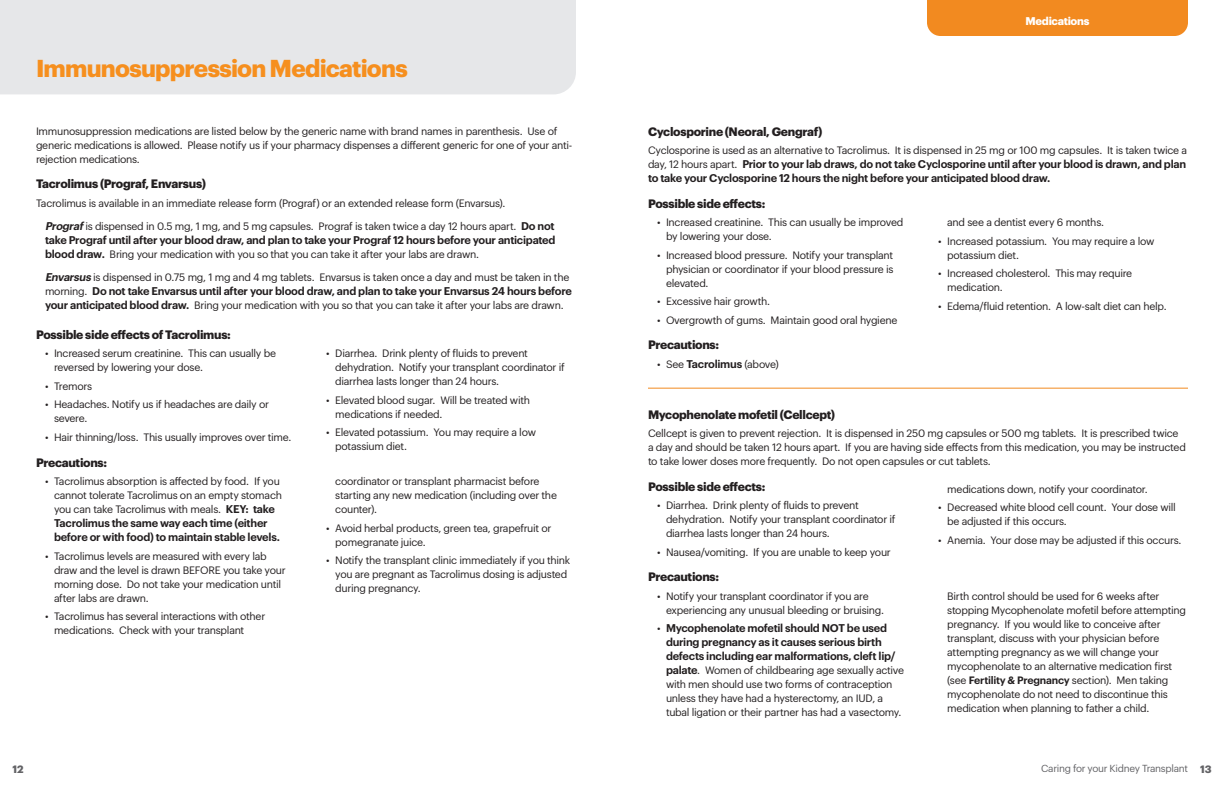
<style>
.page{position:relative;width:1224px;height:792px;background:#fff}
.page>*{position:absolute;margin:0;border:0;box-sizing:border-box;transform-origin:0 0}
.t1{font:700 24px "Graphik";letter-spacing:-.03em;color:#f68f1e}
.bold{font:700 12px "Graphik";letter-spacing:-.025em;color:#231f20}
.copy_bullets{font:700 12px "Graphik";letter-spacing:-.025em;color:#231f20}
.copy{font:600 11px/14px "Graphik";letter-spacing:-.025em;color:#231f20}
.t2{font:700 11px "Graphik";letter-spacing:-.025em;color:#fff}
.copy-2{font:10.5px/14px "Graphik";letter-spacing:-.025em;color:#231f20}
.t3{font:700 10.5px "Graphik";color:#636366}
.t4{font:10px "Graphik";letter-spacing:-.03em;color:#636366}
.s1{font-weight:600;font-style:italic;font-size:11px}
.s2{font-weight:600;font-size:11px}
.s3{font-weight:400;font-size:10.5px}
.s4{font-weight:600}
.s5{font-weight:700;font-size:10.5px}
</style>
<div class="page">
<div style="left:927px;top:0;width:261px;height:36px;background:#f28a20"></div>
<div style="left:0;top:0;width:576px;height:94px;background:#e6e7e9"></div>
<hr style="left:648px;top:388px;width:540px;height:1px;background:#f28a20">
<p class="t1" style="left:36px;top:50px;width:373px">Immunosuppression Medications</p>
<p class="copy-2" style="left:36px;top:123px;width:538px">Immunosuppression medications are listed below by the generic name with brand names in parenthesis. Use of generic medications is allowed. Please notify us if your pharmacy dispenses a different generic for one of your anti&shy;rejection medications.</p>
<p class="bold" style="left:36px;top:174px;width:171px">Tacrolimus (Prograf, Envarsus)</p>
<p class="copy-2" style="left:36px;top:195px;width:471px">Tacrolimus is available in an immediate release form (Prograf) or an extended release form (Envarsus).</p>
<p class="copy-2" style="left:45px;top:218px;width:511px"><span class="s1">Prograf</span>is dispensed in 0.5 mg, 1 mg, and 5 mg capsules. Prograf is taken twice a day 12 hours apart. <span class="s2">Do not</span></p>
<p class="copy" style="left:45px;top:232px;width:512px">take Prograf until after your blood draw, and plan to take your Prograf 12 hours before your anticipated</p>
<p class="copy-2" style="left:45px;top:246px;width:436px"><span class="s2">blood draw.</span> Bring your medication with you so that you can take it after your labs are drawn.</p>
<p class="copy-2" style="left:45px;top:269px;width:526px"><span class="s1">Envarsus</span>is dispensed in 0.75 mg, 1 mg and 4 mg tablets. Envarsus is taken once a day and must be taken in the</p>
<p class="copy" style="left:45px;top:283px;width:529px"><span class="s3">morning.</span> Do not take Envarsus until after your blood draw, and plan to take your Envarsus 24 hours before</p>
<p class="copy-2" style="left:45px;top:297px;width:520px"><span class="s2">your anticipated blood draw.</span> Bring your medication with you so that you can take it after your labs are drawn.</p>
<p class="bold" style="left:36px;top:325px;width:196px">Possible side effects of Tacrolimus:</p>
<p class="copy-2" style="left:54px;top:345px;width:224px;text-indent:-9px">• Increased serum creatinine. This can usually be reversed by lowering your dose.</p>
<p class="copy-2" style="left:45px;top:378px;width:49px">• Tremors</p>
<p class="copy-2" style="left:54px;top:396px;width:217px;text-indent:-9px">• Headaches. Notify us if headaches are daily or severe.</p>
<p class="copy-2" style="left:45px;top:429px;width:248px">• Hair thinning/loss. This usually improves over time.</p>
<p class="copy-2" style="left:335px;top:345px;width:231px;text-indent:-9px">• Diarrhea. Drink plenty of fluids to prevent dehydration. Notify your transplant coordinator if diarrhea lasts longer than 24 hours.</p>
<p class="copy-2" style="left:335px;top:392px;width:196px;text-indent:-9px">• Elevated blood sugar. Will be treated with medications if needed.</p>
<p class="copy-2" style="left:335px;top:424px;width:202px;text-indent:-9px">• Elevated potassium. You may require a low potassium diet.</p>
<p class="copy_bullets" style="left:36px;top:453px;width:73px">Precautions:</p>
<p class="copy-2" style="left:54px;top:473px;width:230px;text-indent:-9px">• Tacrolimus absorption is affected by food. If you cannot tolerate Tacrolimus on an empty stomach you can take Tacrolimus with meals. <span class="s2">KEY: take</span></p>
<p class="copy" style="left:54px;top:515px;width:227px">Tacrolimus the same way each time (either before or with food) to maintain stable levels.</p>
<p class="copy-2" style="left:54px;top:548px;width:233px;text-indent:-9px">• Tacrolimus levels are measured with every lab draw and the level is drawn BEFORE you take your morning dose. Do not take your medication until after labs are drawn.</p>
<p class="copy-2" style="left:54px;top:608px;width:213px;text-indent:-9px">• Tacrolimus has several interactions with other medications. Check with your transplant</p>
<p class="copy-2" style="left:335px;top:473px;width:223px">coordinator or transplant pharmacist before starting any new medication (including over the counter).</p>
<p class="copy-2" style="left:335px;top:520px;width:218px;text-indent:-9px">• Avoid herbal products, green tea, grapefruit or pomegranate juice.</p>
<p class="copy-2" style="left:335px;top:552px;width:237px;text-indent:-9px">• Notify the transplant clinic immediately if you think you are pregnant as Tacrolimus dosing is adjusted during pregnancy.</p>
<p class="t2" style="left:1025px;top:12px;width:66px">Medications</p>
<p class="bold" style="left:648px;top:122px;width:176px">Cyclosporine (Neoral, Gengraf)</p>
<p class="copy-2" style="left:648px;top:143px;width:541px">Cyclosporine is used as an alternative to Tacrolimus. It is dispensed in 25 mg or 100 mg capsules. It is taken twice a</p>
<p class="copy" style="left:648px;top:156px;width:540px"><span class="s3">day, 12 hours apart.</span> Prior to your lab draws, do not take Cyclosporine until after your blood is drawn, and plan to take your Cyclosporine 12 hours the night before your anticipated blood draw.</p>
<p class="bold" style="left:648px;top:194px;width:119px">Possible side effects:</p>
<p class="copy-2" style="left:666px;top:215px;width:239px;text-indent:-9px">• Increased creatinine. This can usually be improved by lowering your dose.</p>
<p class="copy-2" style="left:666px;top:247px;width:229px;text-align:justify;text-indent:-9px">• Increased blood pressure. Notify your transplant physician or coordinator if your blood pressure is elevated.</p>
<p class="copy-2" style="left:657px;top:294px;width:115px">• Excessive hair growth.</p>
<p class="copy-2" style="left:657px;top:312px;width:242px">• Overgrowth of gums. Maintain good oral hygiene</p>
<p class="copy-2" style="left:947px;top:215px;width:158px">and see a dentist every 6 months.</p>
<p class="copy-2" style="left:947px;top:233px;width:209px;text-indent:-9px">• Increased potassium. You may require a low potassium diet.</p>
<p class="copy-2" style="left:947px;top:266px;width:187px;text-indent:-9px">• Increased cholesterol. This may require medication.</p>
<p class="copy-2" style="left:938px;top:298px;width:230px">• Edema/fluid retention. A low-salt diet can help.</p>
<p class="bold" style="left:648px;top:336px;width:73px">Precautions:</p>
<p class="copy-2" style="left:657px;top:356px;width:123px">• See <span class="s2">Tacrolimus</span> (above)</p>
<p class="bold" style="left:648px;top:405px;width:188px">Mycophenolate mofetil (Cellcept)</p>
<p class="copy-2" style="left:648px;top:426px;width:540px">Cellcept is given to prevent rejection. It is dispensed in 250 mg capsules or 500 mg tablets. It is prescribed twice a day and should be taken 12 hours apart. If you are having side effects from this medication, you may be instructed to take lower doses more frequently. Do not open capsules or cut tablets.</p>
<p class="bold" style="left:648px;top:477px;width:119px">Possible side effects:</p>
<p class="copy-2" style="left:666px;top:498px;width:231px;text-indent:-9px">• Diarrhea. Drink plenty of fluids to prevent dehydration. Notify your transplant coordinator if diarrhea lasts longer than 24 hours.</p>
<p class="copy-2" style="left:657px;top:544px;width:235px">• Nausea/vomiting. If you are unable to keep your</p>
<p class="copy-2" style="left:947px;top:481px;width:202px">medications down, notify your coordinator.</p>
<p class="copy-2" style="left:947px;top:500px;width:230px;text-indent:-9px">• Decreased white blood cell count. Your dose will be adjusted if this occurs.</p>
<p class="copy-2" style="left:938px;top:532px;width:245px">• Anemia. Your dose may be adjusted if this occurs.</p>
<p class="bold" style="left:648px;top:568px;width:73px">Precautions:</p>
<p class="copy-2" style="left:666px;top:588px;width:220px;text-indent:-9px">• Notify your transplant coordinator if you are experiencing any unusual bleeding or bruising.</p>
<p class="copy" style="left:666px;top:620px;width:231px;text-indent:-9px"><span class="s3">•</span> Mycophenolate mofetil should NOT be used during pregnancy as it causes serious birth defects including ear malformations, cleft lip/</p>
<p class="copy-2" style="left:666px;top:663px;width:240px"><span class="s2">palate</span>. Women of childbearing age sexually active with men should use two forms of contraception unless they have had a hysterectomy, an IUD, a tubal ligation or their partner has had a vasectomy.</p>
<p class="copy-2" style="left:947px;top:588px;width:240px">Birth control should be used for 6 weeks after stopping Mycophenolate mofetil before attempting pregnancy. If you would like to conceive after transplant, discuss with your physician before attempting pregnancy as we will change your mycophenolate to an alternative medication first (see <span class="s4">Fertility &amp; Pregnancy</span> section). Men taking mycophenolate do not need to discontinue this medication when planning to father a child.</p>
<p class="t3" style="left:12px;top:761px;width:13px">12</p>
<p class="t4" style="left:1041px;top:761px;width:172px">Caring for your Kidney Transplant <span class="s5">13</span></p>
</div>
